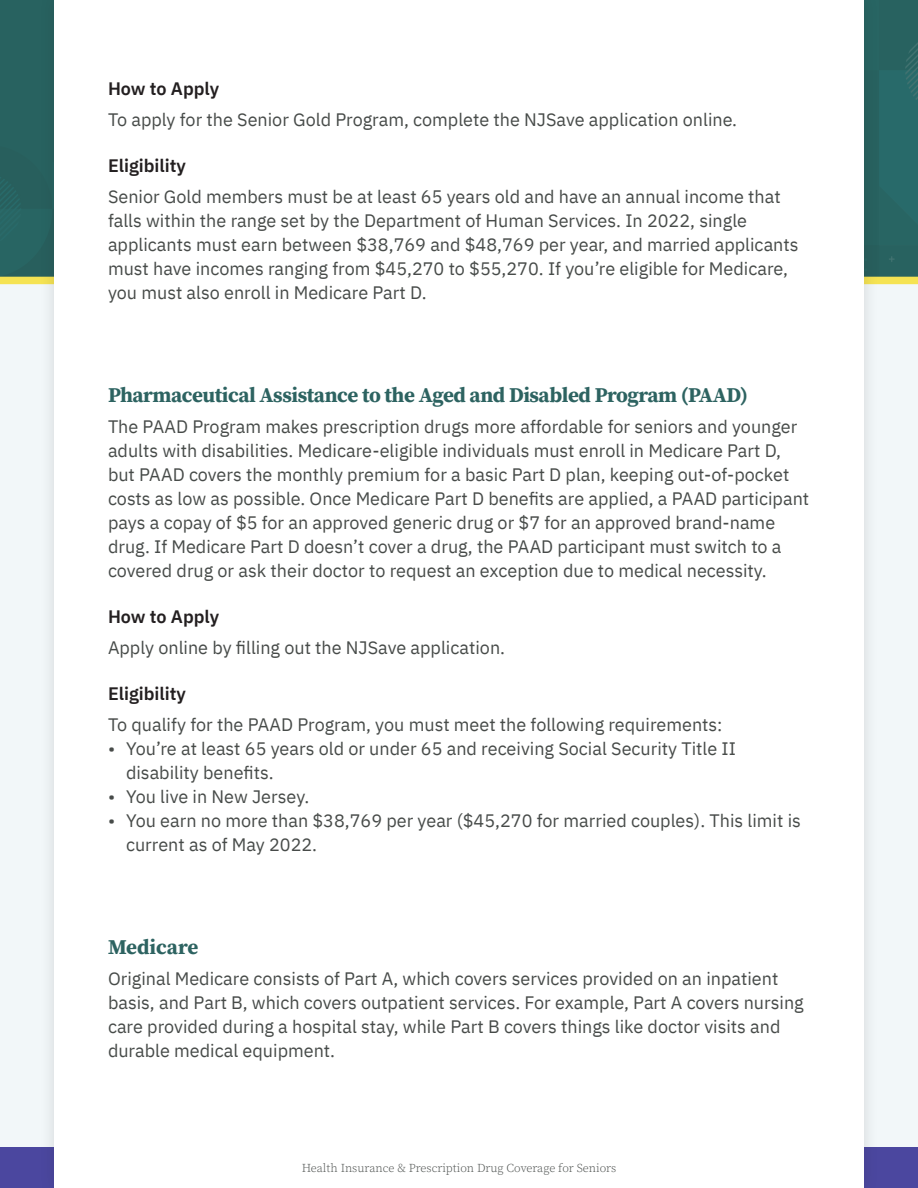
<style>
.page{position:relative;width:918px;height:1188px;background:#f2f7f9}
.page>*{position:absolute;margin:0;border:0;box-sizing:border-box;transform-origin:0 0}
.t1{font:700 21px "Source Serif Pro";letter-spacing:-.02em;color:#2d6361}
.t2{font:700 21px "Source Serif Pro";color:#2d6361}
.t3{font:18px/24px "IBM Plex Sans";color:#474b49}
.t4{font:600 18px "IBM Plex Sans";color:#231f20}
.t5{font:300 12px "Source Serif Pro";color:#474b49}
</style>
<div class="page">
<div style="left:0;top:0;width:918px;height:280px;background:#2d6361"></div>
<div style="left:0;top:277px;width:918px;height:7px;background:#f5e353"></div>
<div style="left:0;top:1148px;width:918px;height:40px;background:#4b479f"></div>
<div style="left:39px;top:0;width:841px;height:1188px;background:#231f20;opacity:.15"></div>
<div style="left:54px;top:0;width:810px;height:1188px;background:#fff"></div>
<p class="t4" style="left:108px;top:75px;width:113px">How to Apply</p>
<p class="t3" style="left:108px;top:106px;width:631px">To apply for the Senior Gold Program, complete the NJSave application online.</p>
<p class="t4" style="left:108px;top:152px;width:80px">Eligibility</p>
<p class="t3" style="left:108px;top:183px;width:692px">Senior Gold members must be at least 65 years old and have an annual income that falls within the range set by the Department of Human Services. In 2022, single applicants must earn between $38,769 and $48,769 per year, and married applicants must have incomes ranging from $45,270 to $55,270. If you’re eligible for Medicare, you must also enroll in Medicare Part D.</p>
<p class="t1" style="left:108px;top:380px;width:642px">Pharmaceutical Assistance to the Aged and Disabled Program (PAAD)</p>
<p class="t3" style="left:108px;top:413px;width:703px">The PAAD Program makes prescription drugs more affordable for seniors and younger adults with disabilities. Medicare-eligible individuals must enroll in Medicare Part D, but PAAD covers the monthly premium for a basic Part D plan, keeping out-of-pocket costs as low as possible. Once Medicare Part D benefits are applied, a PAAD participant pays a copay of $5 for an approved generic drug or $7 for an approved brand-name drug. If Medicare Part D doesn’t cover a drug, the PAAD participant must switch to a covered drug or ask their doctor to request an exception due to medical necessity.</p>
<p class="t4" style="left:108px;top:602px;width:113px">How to Apply</p>
<p class="t3" style="left:108px;top:634px;width:399px">Apply online by filling out the NJSave application.</p>
<p class="t4" style="left:108px;top:680px;width:80px">Eligibility</p>
<p class="t3" style="left:108px;top:711px;width:616px">To qualify for the PAAD Program, you must meet the following requirements:</p>
<p class="t3" style="left:126px;top:735px;width:612px;text-indent:-18px">• You’re at least 65 years old or under 65 and receiving Social Security Title II disability benefits.</p>
<p class="t3" style="left:108px;top:783px;width:203px">• You live in New Jersey.</p>
<p class="t3" style="left:126px;top:807px;width:676px;text-indent:-18px">• You earn no more than $38,769 per year ($45,270 for married couples). This limit is current as of May 2022.</p>
<p class="t2" style="left:108px;top:932px;width:92px">Medicare</p>
<p class="t3" style="left:108px;top:965px;width:697px">Original Medicare consists of Part A, which covers services provided on an inpatient basis, and Part B, which covers outpatient services. For example, Part A covers nursing care provided during a hospital stay, while Part B covers things like doctor visits and durable medical equipment.</p>
<p class="t5" style="left:302px;top:1160px;width:316px">Health Insurance &amp; Prescription Drug Coverage for Seniors</p>
</div>
